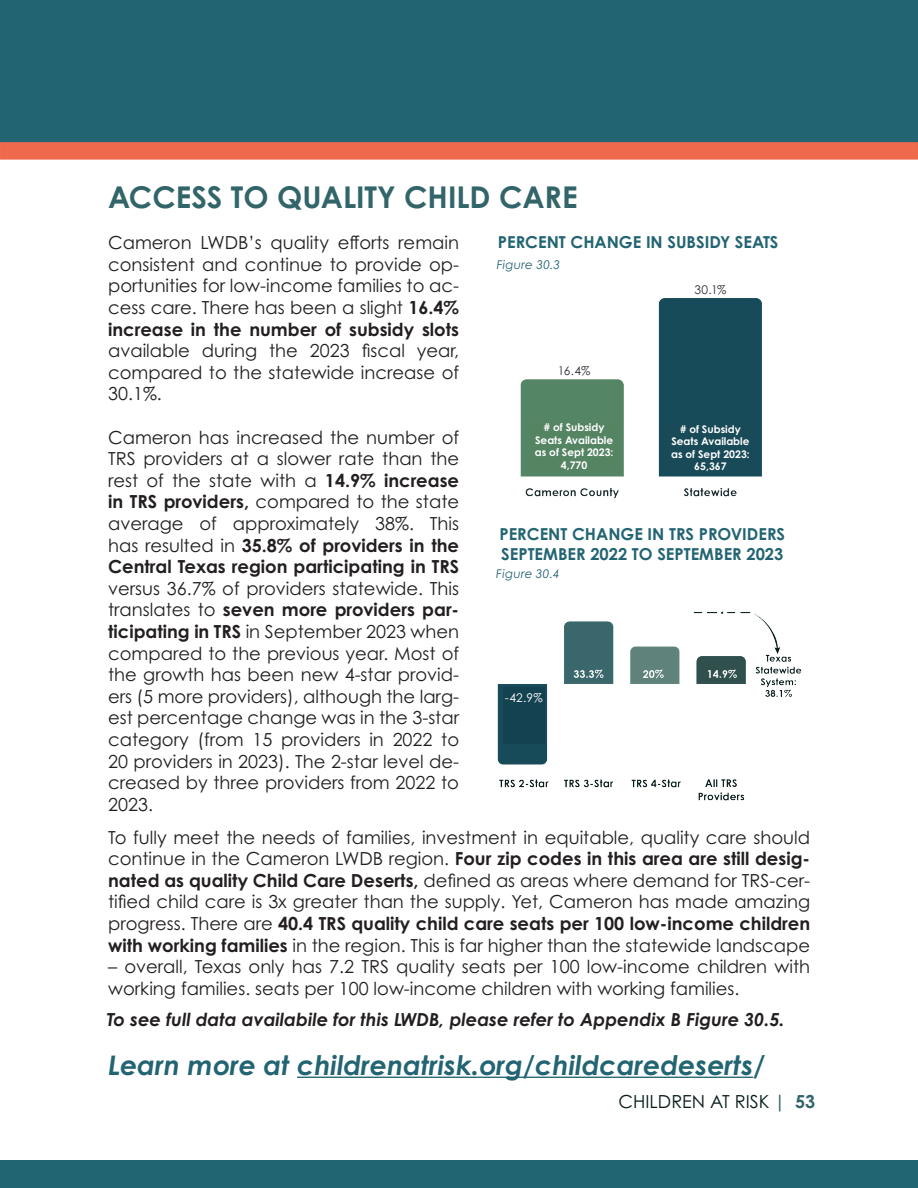
<style>
.page{position:relative;width:918px;height:1188px;background:#fff}
.page>*{position:absolute;margin:0;border:0;box-sizing:border-box;transform-origin:0 0}
.t1{font:700 30px "Century Gothic Pro";color:#326569}
.t2{font:italic 700 27px "Century Gothic Pro";color:#226472}
.t3{font:18px/21.6px "Century Gothic Pro";color:#231f20;text-align:justify}
.t4{font:italic 700 18px "Century Gothic Pro";color:#231f20}
.t5{font:18px "Century Gothic Pro";color:#081d1b}
.t6{font:700 16.5px/19.8px "Century Gothic Pro";color:#226472}
.t7{font:italic 12px "Century Gothic Pro";letter-spacing:.02em;color:#226472}
.t8{font:12px "Century Gothic Pro";color:#31303a}
.t9{font:12px "Century Gothic Pro";color:#fff}
.t10{font:700 10.5px/12.6px "Century Gothic Pro";color:#fff;text-align:center}
.s1{font-weight:700}
.s2{font-weight:700;color:#326569}
</style>
<div class="page">
<div style="left:0;top:1160px;width:918px;height:28px;background:#216472"></div>
<img style="left:1px;top:0;width:916px;height:160px">
<hr style="left:297px;top:1077px;width:456px;height:1px;background:#226472">
<img style="left:520px;top:298px;width:242px;height:201px">
<img style="left:497px;top:611px;width:305px;height:190px">
<div style="left:530px;top:423px;width:88px;height:47px;background:#558463"></div>
<div style="left:666px;top:424px;width:89px;height:47px;background:#194a58"></div>
<div style="left:554px;top:363px;width:41px;height:15px;background:#fff"></div>
<div style="left:503px;top:689px;width:41px;height:54px;background:#144250"></div>
<div style="left:503px;top:687px;width:41px;height:22px;background:#144250"></div>
<h1 class="t1" style="left:108px;top:178px;width:471px">ACCESS TO QUALITY CHILD CARE</h1>
<p class="t3" style="left:108px;top:232px;width:352px">Cameron LWDB’s quality efforts remain consistent and continue to provide op&shy;portunities for low-income families to ac&shy;cess care. There has been a slight <span class="s1">16.4% increase in the number of subsidy slots</span></p>
<p class="t3" style="left:108px;top:340px;width:352px">available during the 2023 fiscal year, compared to the statewide increase of 30.1%.</p>
<p class="t3" style="left:108px;top:426px;width:353px">Cameron has increased the number of TRS providers at a slower rate than the rest of the state with a <span class="s1">14.9% increase in TRS providers,</span> compared to the state average of approximately 38%. This has resulted in <span class="s1">35.8% of providers in the Central Texas region participating in TRS</span></p>
<p class="t3" style="left:108px;top:577px;width:353px">versus 36.7% of providers statewide. This translates to <span class="s1">seven more providers par&shy;ticipating in TRS</span> in September 2023 when compared to the previous year. Most of the growth has been new 4-star provid&shy;ers (5 more providers), although the larg&shy;est percentage change was in the 3-star category (from 15 providers in 2022 to 20 providers in 2023). The 2-star level de&shy;creased by three providers from 2022 to 2023.</p>
<p class="t6" style="left:498px;top:232px;width:282px">PERCENT CHANGE IN SUBSIDY SEATS</p>
<p class="t7" style="left:497px;top:257px;width:65px">Figure 30.3</p>
<p class="t8" style="left:558px;top:363px;width:34px">16.4%</p>
<p class="t8" style="left:694px;top:282px;width:34px">30.1%</p>
<p class="t10" style="left:535px;top:421px;width:80px"># of Subsidy<br>Seats Available as of Sept 2023:<br>4,770</p>
<p class="t10" style="left:671px;top:422px;width:80px"># of Subsidy<br>Seats Available as of Sept 2023:<br>65,367</p>
<p class="t6" style="left:499px;top:524px;width:287px">PERCENT CHANGE IN TRS PROVIDERS<br>SEPTEMBER 2022 TO SEPTEMBER 2023</p>
<p class="t7" style="left:496px;top:566px;width:65px">Figure 30.4</p>
<p class="t9" style="left:505px;top:691px;width:39px">-42.9%</p>
<p class="t3" style="left:108px;top:826px;width:704px">To fully meet the needs of families, investment in equitable, quality care should continue in the Cameron LWDB region. <span class="s1">Four zip codes in this area are still desig&shy;nated as quality Child Care Deserts,</span> defined as areas where demand for TRS-cer&shy;tified child care is 3x greater than the supply. Yet, Cameron has made amazing progress. There are <span class="s1">40.4 TRS quality child care seats per 100 low-income children with working families</span> in the region. This is far higher than the statewide landscape</p>
<p class="t3" style="left:108px;top:956px;width:703px">– overall, Texas only has 7.2 TRS quality seats per 100 low-income children with working families. seats per 100 low-income children with working families.</p>
<p class="t4" style="left:107px;top:1008px;width:679px">To see full data availabile for this LWDB, please refer to Appendix B Figure 30.5.</p>
<h2 class="t2" style="left:108px;top:1048px;width:659px">Learn more at childrenatrisk.org/childcaredeserts/</h2>
<p class="t5" style="left:619px;top:1091px;width:198px">CHILDREN AT RISK <span class="s2">| 53</span></p>
</div>
